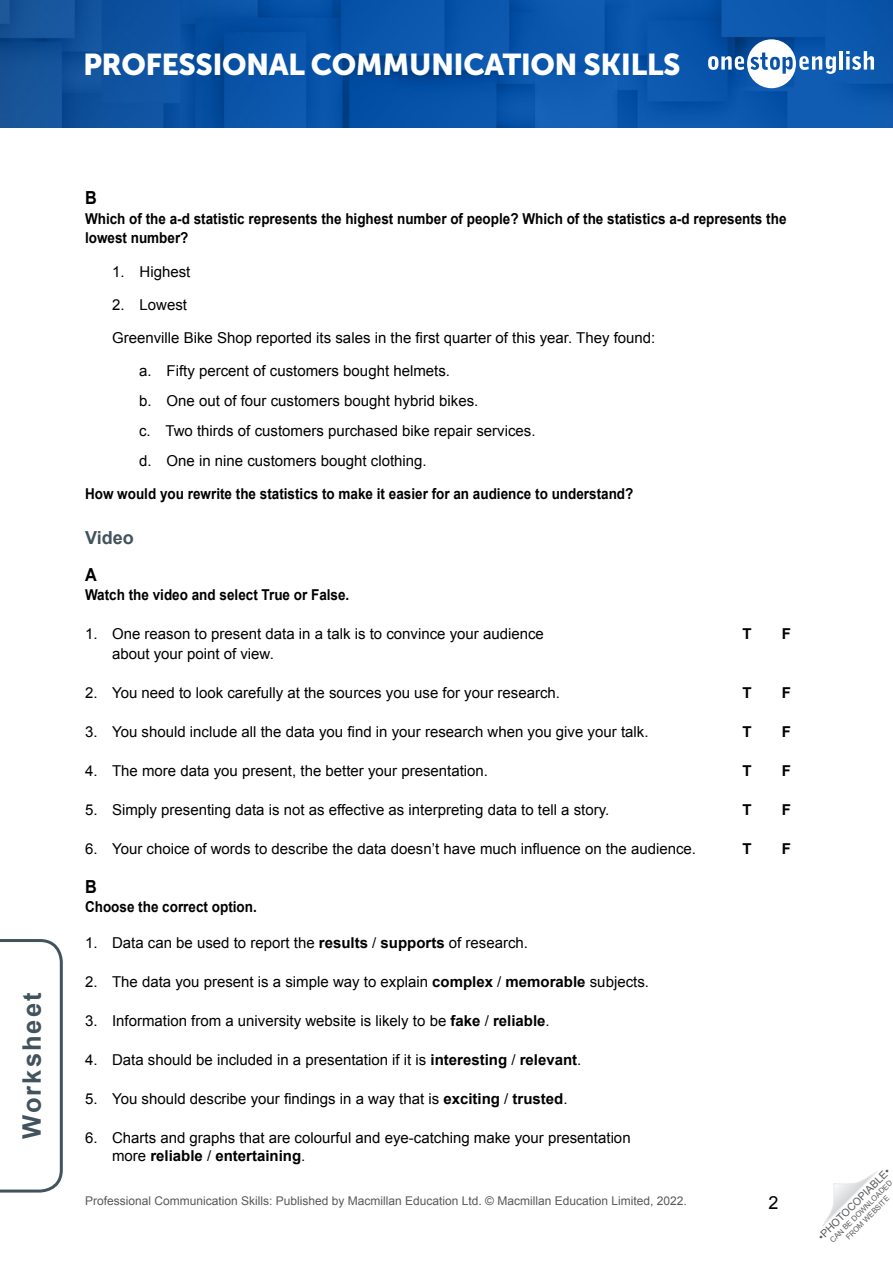
<style>
.page{position:relative;width:893px;height:1263px;background:#fff}
.page>*{position:absolute;margin:0;border:0;box-sizing:border-box;transform-origin:0 0}
.t1{font:30px "Museo Sans 900";letter-spacing:-.015em;color:#fff}
.t2{font:700 25.5px "Arial";letter-spacing:.08em;color:#41535d}
.TN__Title{font:700 18px "Arial";color:#41535d}
.TN__Body_alpha_text{font:700 18px "Arial";color:#000;scale:.9 1}
.t3{font:18px "Arial";color:#000}
.WS__Body_text_number{font:15px/19.5px "Arial";color:#000}
.TN__Body_text_Intro{font:700 15px/19.5px "Arial";color:#000;scale:.9 1}
.TN__Body_text_Intro-2{font:700 15px "Arial";color:#000}
.t4{font:12px "Arial";color:#58595b}
.t5{font:10.5px "Arial";color:#58595b}
.t6{font:7.5px/9px "Arial";color:#58595b;text-align:center}
.s1{font-weight:700}
</style>
<div class="page">
<svg style="left:822px;top:1171px;width:55px;height:55px"></svg>
<img style="left:0;top:0;width:893px;height:128px">
<svg style="left:708px;top:39px;width:128px;height:49px"></svg>
<hr style="left:839px;top:51px;width:4px;height:19px;background:#fff">
<svg style="left:846px;top:51px;width:28px;height:19px"></svg>
<svg style="left:0;top:939px;width:63px;height:254px"></svg>
<h1 class="t1" style="left:83px;top:47px;width:599px">PROFESSIONAL COMMUNICATION SKILLS</h1>
<h2 class="t2" style="left:15px;top:1139px;width:148px;rotate:-90deg">Worksheet</h2>
<p class="TN__Body_alpha_text" style="left:85px;top:186px;width:14px">B</p>
<p class="TN__Body_text_Intro" style="left:85px;top:209px;width:781px">Which of the a-d statistic represents the highest number of people? Which of the statistics a-d represents the lowest number?</p>
<p class="WS__Body_text_number" style="left:112px;top:262px;width:80px">1. Highest</p>
<p class="WS__Body_text_number" style="left:112px;top:295px;width:77px">2. Lowest</p>
<p class="WS__Body_text_number" style="left:112px;top:328px;width:545px">Greenville Bike Shop reported its sales in the first quarter of this year. They found:</p>
<p class="WS__Body_text_number" style="left:139px;top:361px;width:312px">a. Fifty percent of customers bought helmets.</p>
<p class="WS__Body_text_number" style="left:139px;top:391px;width:341px">b. One out of four customers bought hybrid bikes.</p>
<p class="WS__Body_text_number" style="left:139px;top:421px;width:398px">c. Two thirds of customers purchased bike repair services.</p>
<p class="WS__Body_text_number" style="left:139px;top:451px;width:289px">d. One in nine customers bought clothing.</p>
<p class="TN__Body_text_Intro" style="left:85px;top:484px;width:611px">How would you rewrite the statistics to make it easier for an audience to understand?</p>
<p class="TN__Title" style="left:85px;top:526px;width:50px">Video</p>
<p class="TN__Body_alpha_text" style="left:85px;top:562px;width:14px">A</p>
<p class="TN__Body_text_Intro" style="left:85px;top:585px;width:295px">Watch the video and select True or False.</p>
<p class="WS__Body_text_number" style="left:112px;top:624px;width:433px;text-indent:-27px">1. One reason to present data in a talk is to convince your audience about your point of view.</p>
<p class="TN__Body_text_Intro-2" style="left:743px;top:624px;width:11px">T</p>
<p class="TN__Body_text_Intro-2" style="left:782px;top:624px;width:11px">F</p>
<p class="WS__Body_text_number" style="left:85px;top:683px;width:477px">2. You need to look carefully at the sources you use for your research.</p>
<p class="TN__Body_text_Intro-2" style="left:743px;top:682px;width:11px">T</p>
<p class="TN__Body_text_Intro-2" style="left:782px;top:682px;width:11px">F</p>
<p class="WS__Body_text_number" style="left:85px;top:722px;width:565px">3. You should include all the data you find in your research when you give your talk.</p>
<p class="TN__Body_text_Intro-2" style="left:743px;top:721px;width:11px">T</p>
<p class="TN__Body_text_Intro-2" style="left:782px;top:721px;width:11px">F</p>
<p class="WS__Body_text_number" style="left:85px;top:761px;width:405px">4. The more data you present, the better your presentation.</p>
<p class="TN__Body_text_Intro-2" style="left:743px;top:760px;width:11px">T</p>
<p class="TN__Body_text_Intro-2" style="left:782px;top:760px;width:11px">F</p>
<p class="WS__Body_text_number" style="left:85px;top:800px;width:526px">5. Simply presenting data is not as effective as interpreting data to tell a story.</p>
<p class="TN__Body_text_Intro-2" style="left:743px;top:799px;width:11px">T</p>
<p class="TN__Body_text_Intro-2" style="left:782px;top:799px;width:11px">F</p>
<p class="WS__Body_text_number" style="left:85px;top:839px;width:612px">6. Your choice of words to describe the data doesn’t have much influence on the audience.</p>
<p class="TN__Body_text_Intro-2" style="left:743px;top:838px;width:11px">T</p>
<p class="TN__Body_text_Intro-2" style="left:782px;top:838px;width:11px">F</p>
<p class="TN__Body_alpha_text" style="left:85px;top:874px;width:14px">B</p>
<p class="TN__Body_text_Intro" style="left:85px;top:897px;width:192px">Choose the correct option.</p>
<p class="WS__Body_text_number" style="left:85px;top:933px;width:445px">1. Data can be used to report the <span class="s1">results</span> / <span class="s1">supports</span> of research.</p>
<p class="WS__Body_text_number" style="left:85px;top:972px;width:565px">2. The data you present is a simple way to explain <span class="s1">complex</span> / <span class="s1">memorable</span> subjects.</p>
<p class="WS__Body_text_number" style="left:85px;top:1011px;width:466px">3. Information from a university website is likely to be <span class="s1">fake</span> / <span class="s1">reliable</span>.</p>
<p class="WS__Body_text_number" style="left:85px;top:1050px;width:498px">4. Data should be included in a presentation if it is <span class="s1">interesting</span> / <span class="s1">relevant</span>.</p>
<p class="WS__Body_text_number" style="left:85px;top:1089px;width:484px">5. You should describe your findings in a way that is <span class="s1">exciting</span> / <span class="s1">trusted</span>.</p>
<p class="WS__Body_text_number" style="left:112px;top:1129px;width:520px;line-height:18px;text-indent:-27px">6. Charts and graphs that are colourful and eye-catching make your presentation more <span class="s1">reliable</span> / <span class="s1">entertaining</span>.</p>
<p class="t4" style="left:85px;top:1193px;width:603px">Professional Communication Skills: Published by Macmillan Education Ltd. © Macmillan Education Limited, 2022.</p>
<p class="t3" style="left:769px;top:1191px;width:12px">2</p>
<p class="t5" style="left:815px;top:1233px;width:99px;rotate:-45deg">•PHOTOCOPIABLE•</p>
<p class="t6" style="left:828px;top:1238px;width:86px;rotate:-45deg">CAN BE DOWNLOADED<br>FROM WEBSITE</p>
</div>
